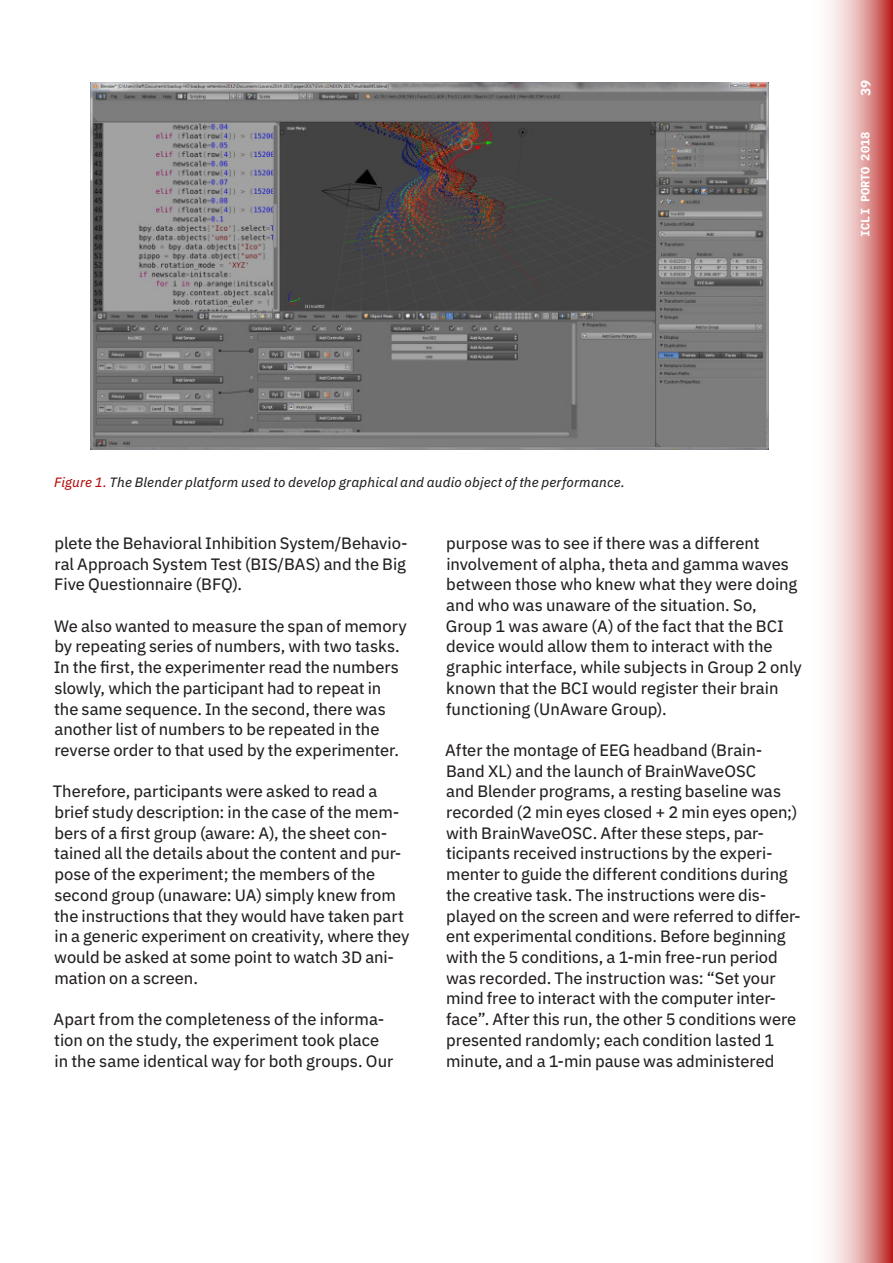
<style>
.page{position:relative;width:893px;height:1263px;background:#fff}
.page>*{position:absolute;margin:0;border:0;box-sizing:border-box;transform-origin:0 0}
.Text{font:16.5px/20.7px "IBM Plex Sans Text";color:#231f20}
.legendas{font:italic 13.5px "IBM Plex Sans Text";letter-spacing:.015em;color:#231f20}
.t1{font:700 13.5px "IBM Plex Mono";color:#fff}
.t2{font:700 12px "IBM Plex Mono";color:#fff}
.s1{color:#b40f0d}
</style>
<div class="page">
<svg style="left:829px;top:0;width:64px;height:1263px;background:#e3a6a5"></svg>
<img style="left:90px;top:83px;width:678px;height:367px">
<p class="t1" style="left:855px;top:96px;width:18px;rotate:-90deg">39</p>
<p class="t2" style="left:856px;top:237px;width:107px;rotate:-90deg">ICLI PORTO 2018</p>
<p class="legendas" style="left:54px;top:472px;width:572px"><span class="s1">Figure 1.</span> The Blender platform used to develop graphical and audio object of the performance.</p>
<p class="Text" style="left:54px;top:531px;width:355px;text-align:justify">plete the Behavioral Inhibition System/Behavio&shy;ral Approach System Test (BIS/BAS) and the Big Five Questionnaire (BFQ).</p>
<p class="Text" style="left:54px;top:614px;width:354px">We also wanted to measure the span of memory by repeating series of numbers, with two tasks.<br>In the first, the experimenter read the numbers slowly, which the participant had to repeat in the same sequence. In the second, there was another list of numbers to be repeated in the reverse order to that used by the experimenter.</p>
<p class="Text" style="left:53px;top:780px;width:358px">Therefore, participants were asked to read a brief study description: in the case of the mem&shy;bers of a first group (aware: A), the sheet con&shy;tained all the details about the content and pur&shy;pose of the experiment; the members of the second group (unaware: UA) simply knew from the instructions that they would have taken part in a generic experiment on creativity, where they would be asked at some point to watch 3D ani&shy;mation on a screen.</p>
<p class="Text" style="left:54px;top:1007px;width:341px">Apart from the completeness of the informa&shy;tion on the study, the experiment took place in the same identical way for both groups. Our</p>
<p class="Text" style="left:446px;top:531px;width:358px">purpose was to see if there was a different involvement of alpha, theta and gamma waves between those who knew what they were doing and who was unaware of the situation. So, Group 1 was aware (A) of the fact that the BCI device would allow them to interact with the graphic interface, while subjects in Group 2 only known that the BCI would register their brain functioning (UnAware Group).</p>
<p class="Text" style="left:445px;top:738px;width:357px">After the montage of EEG headband (Brain-Band XL) and the launch of BrainWaveOSC<br>and Blender programs, a resting baseline was recorded (2 min eyes closed + 2 min eyes open;) with BrainWaveOSC. After these steps, par&shy;ticipants received instructions by the experi&shy;menter to guide the different conditions during the creative task. The instructions were dis&shy;played on the screen and were referred to differ&shy;ent experimental conditions. Before beginning with the 5 conditions, a 1-min free-run period was recorded. The instruction was: “Set your mind free to interact with the computer inter&shy;face”. After this run, the other 5 conditions were presented randomly; each condition lasted 1 minute, and a 1-min pause was administered</p>
</div>
